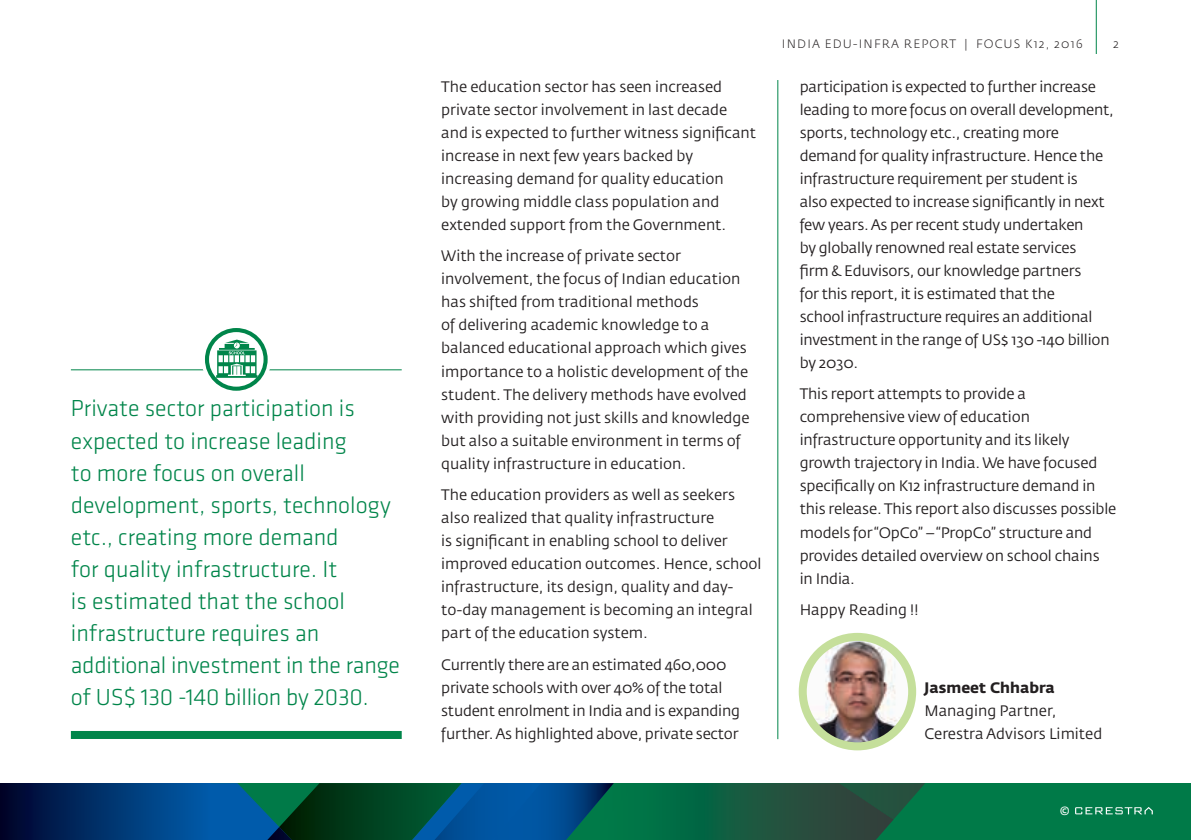
<style>
.page{position:relative;width:1191px;height:840px;background:#fff}
.page>*{position:absolute;margin:0;border:0;box-sizing:border-box;transform-origin:0 0}
.t1{font:300 24px/32px "Klavika";color:#00854a}
.t2{font:15px/23px "Fedra Sans Std";letter-spacing:-.01em;color:#231f20}
.t3{font:700 15px "Fedra Sans Std";color:#231f20}
.t4{font:300 12px "Fedra Sans Std";letter-spacing:.1em;color:#231f20}
.t5{font:500 12px "Fedra Sans Std";color:#fff}
</style>
<div class="page">
<div style="left:0;top:782px;width:1191px;height:57px;background:#007a48"></div>
<svg style="left:0;top:782px;width:925px;height:57px"></svg>
<img style="left:479px;top:782px;width:135px;height:57px">
<svg style="left:1075px;top:807px;width:77px;height:6px"></svg>
<hr style="left:1095px;top:0;width:1px;height:54px;background:#00854a">
<hr style="left:777px;top:80px;width:1px;height:658px;background:#00854a">
<div style="left:71px;top:730px;width:331px;height:8px;background:#00854a"></div>
<hr style="left:71px;top:369px;width:331px;height:1px;background:#00854a">
<svg style="left:201px;top:324px;width:70px;height:70px"></svg>
<svg style="left:216px;top:339px;width:41px;height:38px"></svg>
<div style="left:205px;top:328px;width:63px;height:62px;border:4px solid #00854a;border-radius:50%"></div>
<svg style="left:792px;top:625px;width:131px;height:131px"></svg>
<img style="left:802px;top:636px;width:110px;height:110px;border-radius:55px">
<div style="left:798px;top:632px;width:118px;height:118px;border:8px solid #c5df9b;border-radius:50%"></div>
<p class="t1" style="left:71px;top:393px;width:331px">Private sector participation is expected to increase leading<br>to more focus on overall development, sports, technology etc., creating more demand<br>for quality infrastructure. It<br>is estimated that the school infrastructure requires an additional investment in the range of US$ 130 -140 billion by 2030.</p>
<p class="t2" style="left:441px;top:75px;width:316px">The education sector has seen increased private sector involvement in last decade and is expected to further witness significant increase in next few years backed by increasing demand for quality education<br>by growing middle class population and extended support from the Government.</p>
<p class="t2" style="left:441px;top:244px;width:310px">With the increase of private sector involvement, the focus of Indian education has shifted from traditional methods<br>of delivering academic knowledge to a balanced educational approach which gives importance to a holistic development of the student. The delivery methods have evolved with providing not just skills and knowledge but also a suitable environment in terms of quality infrastructure in education.</p>
<p class="t2" style="left:441px;top:483px;width:322px">The education providers as well as seekers also realized that quality infrastructure<br>is significant in enabling school to deliver improved education outcomes. Hence, school infrastructure, its design, quality and day&shy;to-day management is becoming an integral part of the education system.</p>
<p class="t2" style="left:441px;top:652px;width:300px">Currently there are an estimated 460,000 private schools with over 40% of the total student enrolment in India and is expanding further. As highlighted above, private sector</p>
<p class="t4" style="left:782px;top:36px;width:302px">INDIA EDU-INFRA REPORT | FOCUS K12, 2016</p>
<p class="t4" style="left:1113px;top:36px;width:7px">2</p>
<p class="t2" style="left:799px;top:75px;width:316px">participation is expected to further increase leading to more focus on overall development, sports, technology etc., creating more demand for quality infrastructure. Hence the infrastructure requirement per student is<br>also expected to increase significantly in next few years. As per recent study undertaken<br>by globally renowned real estate services<br>firm &amp; Eduvisors, our knowledge partners<br>for this report, it is estimated that the<br>school infrastructure requires an additional investment in the range of US$ 130 -140 billion by 2030.</p>
<p class="t2" style="left:799px;top:382px;width:318px">This report attempts to provide a comprehensive view of education infrastructure opportunity and its likely growth trajectory in India. We have focused specifically on K12 infrastructure demand in this release. This report also discusses possible models for “OpCo” – “PropCo” structure and provides detailed overview on school chains in India.</p>
<p class="t2" style="left:799px;top:598px;width:120px">Happy Reading !!</p>
<p class="t3" style="left:924px;top:677px;width:132px">Jasmeet Chhabra</p>
<p class="t2" style="left:924px;top:698px;width:179px">Managing Partner,<br>Cerestra Advisors Limited</p>
<p class="t5" style="left:1059px;top:802px;width:11px">©</p>
</div>
